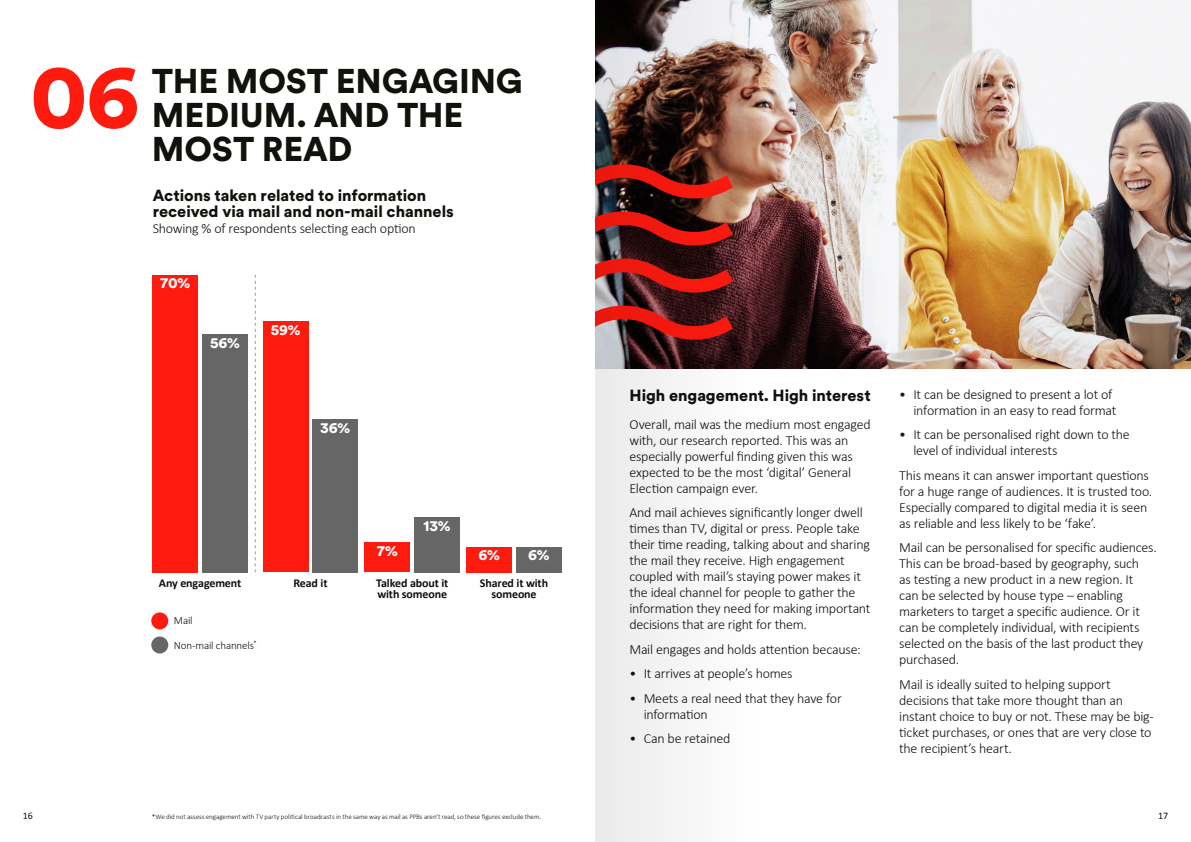
<style>
.page{position:relative;width:1191px;height:842px;background:#fff}
.page>*{position:absolute;margin:0;border:0;box-sizing:border-box;transform-origin:0 0}
.t1{font:900 90.5px "Circular XX";color:#ff1a10}
.t2{font:900 34px/34px "Circular XX";letter-spacing:-.005em;color:#10120c}
.t3{font:900 16px/16px "Circular XX";color:#10120c}
.t4{font:900 15px "Circular XX";letter-spacing:-.005em;color:#fff}
.t5{font:300 14px/16px "Calibri";letter-spacing:-.02em;color:#10120c}
.t6{font:700 12px/11px "Calibri";letter-spacing:-.01em;color:#10120c;text-align:center}
.t7{font:300 11px/24.1px "Calibri";letter-spacing:-.015em;color:#10120c}
.t8{font:10px "Calibri";color:#10120c}
.t9{font:300 7px "Calibri";letter-spacing:-.005em;color:#10120c}
</style>
<div class="page">
<img style="left:758px;top:0;width:433px;height:369px">
<div style="left:151px;top:612px;width:17px;height:17px;background:#ff1a10;border-radius:50%"></div>
<div style="left:151px;top:636px;width:17px;height:17px;background:#666;border-radius:50%"></div>
<div style="left:466px;top:547px;width:46px;height:25px;background:#ff1a10"></div>
<div style="left:516px;top:547px;width:45px;height:25px;background:#666"></div>
<div style="left:365px;top:543px;width:45px;height:29px;background:#ff1a10"></div>
<div style="left:414px;top:517px;width:45px;height:55px;background:#666"></div>
<div style="left:153px;top:275px;width:45px;height:297px;background:#ff1a10"></div>
<div style="left:263px;top:321px;width:45px;height:251px;background:#ff1a10"></div>
<div style="left:202px;top:334px;width:45px;height:238px;background:#666"></div>
<div style="left:313px;top:419px;width:45px;height:153px;background:#666"></div>
<svg style="left:255px;top:275px;width:1px;height:297px"></svg>
<svg style="left:595px;top:0;width:163px;height:842px"></svg>
<h1 class="t1" style="left:30px;top:33px;width:112px">06</h1>
<h2 class="t2" style="left:152px;top:63px;width:372px">THE MOST ENGAGING<br>MEDIUM. AND THE<br>MOST READ</h2>
<p class="t3" style="left:153px;top:187px;width:303px">Actions taken related to information received via mail and non-mail channels</p>
<p class="t5" style="left:153px;top:220px;width:265px">Showing % of respondents selecting each option</p>
<p class="t4" style="left:160px;top:272px;width:31px">70%</p>
<p class="t4" style="left:210px;top:332px;width:31px">56%</p>
<p class="t4" style="left:271px;top:319px;width:31px">59%</p>
<p class="t4" style="left:320px;top:417px;width:31px">36%</p>
<p class="t6" style="left:159px;top:577px;width:84px">Any engagement</p>
<p class="t6" style="left:293px;top:577px;width:36px">Read it</p>
<p class="t7" style="left:174px;top:609px;width:84px">Mail<br>Non-mail channels<sup>*</sup></p>
<p class="t4" style="left:377px;top:540px;width:22px">7%</p>
<p class="t4" style="left:423px;top:515px;width:29px">13%</p>
<p class="t6" style="left:376px;top:577px;width:74px;text-align:left">Talked about it with someone</p>
<p class="t4" style="left:478px;top:545px;width:23px">6%</p>
<p class="t4" style="left:528px;top:545px;width:23px">6%</p>
<p class="t6" style="left:480px;top:577px;width:70px">Shared it with someone</p>
<p class="t3" style="left:629px;top:387px;width:243px">High engagement. High interest</p>
<p class="t5" style="left:629px;top:416px;width:243px">Overall, mail was the medium most engaged with, our research reported. This was an especially powerful finding given this was expected to be the most ‘digital’ General Election campaign ever.</p>
<p class="t5" style="left:629px;top:504px;width:242px">And mail achieves significantly longer dwell times than TV, digital or press. People take their time reading, talking about and sharing the mail they receive. High engagement coupled with mail’s staying power makes it the ideal channel for people to gather the information they need for making important decisions that are right for them.</p>
<p class="t5" style="left:629px;top:641px;width:233px">Mail engages and holds attention because:</p>
<p class="t5" style="left:629px;top:665px;width:165px">• It arrives at people’s homes</p>
<p class="t5" style="left:643px;top:690px;width:200px;text-indent:-14px">• Meets a real need that they have for information</p>
<p class="t5" style="left:629px;top:730px;width:102px">• Can be retained</p>
<p class="t5" style="left:899px;top:386px;width:219px;text-align:right">• It can be designed to present a lot of information in an easy to read format</p>
<p class="t5" style="left:913px;top:426px;width:218px;text-indent:-14px">• It can be personalised right down to the level of individual interests</p>
<p class="t5" style="left:899px;top:467px;width:254px">This means it can answer important questions for a huge range of audiences. It is trusted too.<br>Especially compared to digital media it is seen as reliable and less likely to be ‘fake’.</p>
<p class="t5" style="left:899px;top:539px;width:259px">Mail can be personalised for specific audiences.<br>This can be broad-based by geography, such<br>as testing a new product in a new region. It<br>can be selected by house type – enabling marketers to target a specific audience. Or it can be completely individual, with recipients selected on the basis of the last product they purchased.</p>
<p class="t5" style="left:899px;top:676px;width:256px">Mail is ideally suited to helping support decisions that take more thought than an instant choice to buy or not. These may be big&shy;ticket purchases, or ones that are very close to the recipient’s heart.</p>
<p class="t8" style="left:23px;top:809px;width:12px">16</p>
<p class="t8" style="left:1158px;top:809px;width:12px">17</p>
<p class="t9" style="left:152px;top:813px;width:391px">*We did not assess engagement with TV party political broadcasts in the same way as mail as PPBs aren’t read, so these figures exclude them.</p>
</div>
